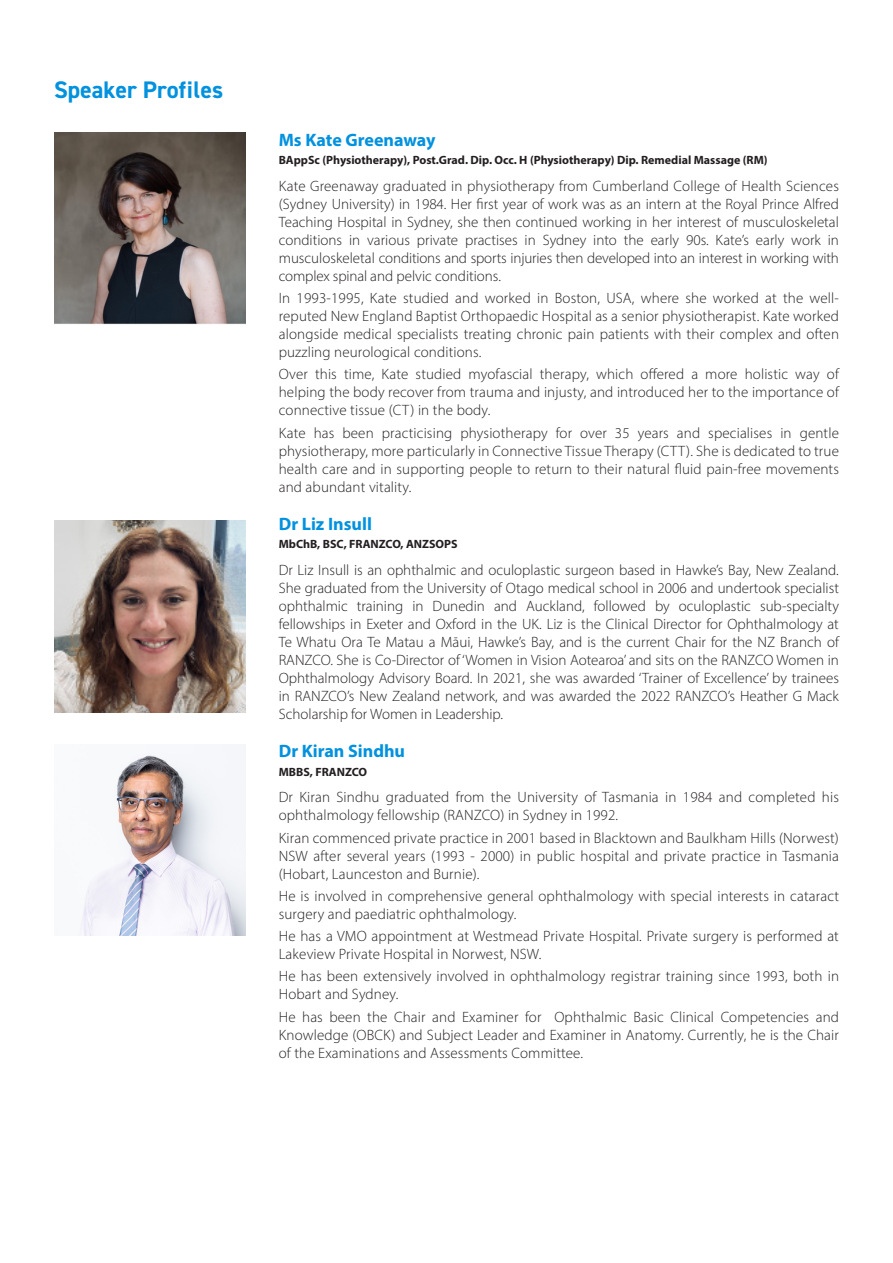
<style>
.page{position:relative;width:893px;height:1263px;background:#fff}
.page>*{position:absolute;margin:0;border:0;box-sizing:border-box;transform-origin:0 0}
.heading{font:700 24px "DIN2014";color:#0091df}
.t1{font:700 18px "Myriad Pro";color:#0091df}
.t2{font:300 15px/18px "Myriad Pro";letter-spacing:.01em;color:#231f20;text-align:justify}
.t3{font:700 12px "Myriad Pro";color:#231f20}
</style>
<div class="page">
<img style="left:54px;top:133px;width:191px;height:191px">
<img style="left:54px;top:521px;width:191px;height:191px">
<img style="left:79px;top:744px;width:166px;height:191px">
<p class="heading" style="left:54px;top:74px;width:171px">Speaker Profiles</p>
<p class="t1" style="left:279px;top:129px;width:158px">Ms Kate Greenaway</p>
<p class="t3" style="left:279px;top:153px;width:490px">BAppSc (Physiotherapy), Post.Grad. Dip. Occ. H (Physiotherapy) Dip. Remedial Massage (RM)</p>
<p class="t2" style="left:279px;top:177px;width:562px">Kate Greenaway graduated in physiotherapy from Cumberland College of Health Sciences (Sydney University) in 1984. Her first year of work was as an intern at the Royal Prince Alfred Teaching Hospital in Sydney, she then continued working in her interest of musculoskeletal conditions in various private practises in Sydney into the early 90s. Kate’s early work in musculoskeletal conditions and sports injuries then developed into an interest in working with complex spinal and pelvic conditions.</p>
<p class="t2" style="left:279px;top:289px;width:562px">In 1993-1995, Kate studied and worked in Boston, USA, where she worked at the well&shy;reputed New England Baptist Orthopaedic Hospital as a senior physiotherapist. Kate worked alongside medical specialists treating chronic pain patients with their complex and often puzzling neurological conditions.</p>
<p class="t2" style="left:279px;top:365px;width:562px">Over this time, Kate studied myofascial therapy, which offered a more holistic way of helping the body recover from trauma and injusty, and introduced her to the importance of connective tissue (CT) in the body.</p>
<p class="t2" style="left:279px;top:423px;width:562px">Kate has been practicising physiotherapy for over 35 years and specialises in gentle physiotherapy, more particularly in Connective Tissue Therapy (CTT). She is dedicated to true health care and in supporting people to return to their natural fluid pain-free movements and abundant vitality.</p>
<p class="t1" style="left:279px;top:512px;width:95px">Dr Liz Insull</p>
<p class="t3" style="left:279px;top:536px;width:180px">MbChB, BSC, FRANZCO, ANZSOPS</p>
<p class="t2" style="left:279px;top:560px;width:562px">Dr Liz Insull is an ophthalmic and oculoplastic surgeon based in Hawke’s Bay, New Zealand.<br>She graduated from the University of Otago medical school in 2006 and undertook specialist ophthalmic training in Dunedin and Auckland, followed by oculoplastic sub-specialty fellowships in Exeter and Oxford in the UK. Liz is the Clinical Director for Ophthalmology at Te Whatu Ora Te Matau a Māui, Hawke’s Bay, and is the current Chair for the NZ Branch of RANZCO. She is Co-Director of ‘Women in Vision Aotearoa’ and sits on the RANZCO Women in Ophthalmology Advisory Board. In 2021, she was awarded ‘Trainer of Excellence’ by trainees in RANZCO’s New Zealand network, and was awarded the 2022 RANZCO’s Heather G Mack Scholarship for Women in Leadership.</p>
<p class="t1" style="left:279px;top:739px;width:128px">Dr Kiran Sindhu</p>
<p class="t3" style="left:279px;top:764px;width:90px">MBBS, FRANZCO</p>
<p class="t2" style="left:279px;top:788px;width:562px">Dr Kiran Sindhu graduated from the University of Tasmania in 1984 and completed his ophthalmology fellowship (RANZCO) in Sydney in 1992.</p>
<p class="t2" style="left:279px;top:828px;width:562px">Kiran commenced private practice in 2001 based in Blacktown and Baulkham Hills (Norwest)<br>NSW after several years (1993 - 2000) in public hospital and private practice in Tasmania (Hobart, Launceston and Burnie).</p>
<p class="t2" style="left:279px;top:887px;width:562px">He is involved in comprehensive general ophthalmology with special interests in cataract surgery and paediatric ophthalmology.</p>
<p class="t2" style="left:279px;top:927px;width:562px">He has a VMO appointment at Westmead Private Hospital. Private surgery is performed at<br>Lakeview Private Hospital in Norwest, NSW.</p>
<p class="t2" style="left:279px;top:967px;width:562px">He has been extensively involved in ophthalmology registrar training since 1993, both in<br>Hobart and Sydney.</p>
<p class="t2" style="left:279px;top:1007px;width:562px">He has been the Chair and Examiner for Ophthalmic Basic Clinical Competencies and Knowledge (OBCK) and Subject Leader and Examiner in Anatomy. Currently, he is the Chair of the Examinations and Assessments Committee.</p>
</div>
